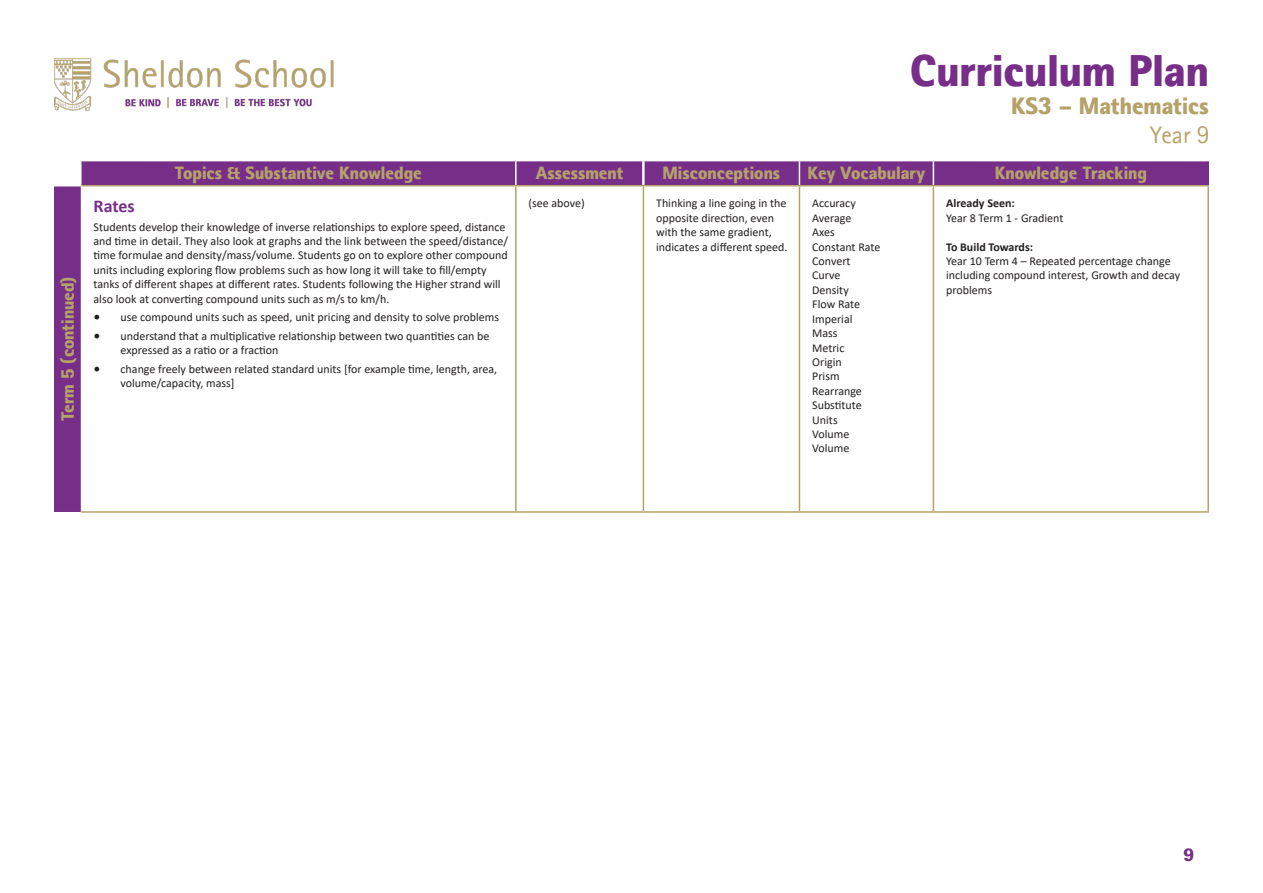
<style>
.page{position:relative;width:1263px;height:893px;background:#fff}
.page>*{position:absolute;margin:0;border:0;box-sizing:border-box;transform-origin:0 0}
.t1{font:900 45px "Rotis II Sans Pro";color:#772e89}
.t2{font:900 24px "Rotis II Sans Pro";color:#b5a269}
.t3{font:24px "Rotis II Sans Pro";color:#b5a269}
.t4{font:900 18px "Rotis II Sans Pro";color:#b5a269}
.t5{font:700 18px "Calibri";letter-spacing:-.005em;color:#772e89}
.t6{font:900 18px "Rotis II Sans Pro";color:#772e89}
.t7{font:12px/14.4px "Calibri";color:#231f20}
.t8{font:700 12px "Calibri";color:#231f20}
.s1{font-family:"Minion Pro";font-size:18px}
</style>
<div class="page">
<img style="left:54px;top:58px;width:280px;height:53px">
<svg style="left:54px;top:161px;width:1153px;height:351px"></svg>
<hr style="left:80px;top:161px;width:2px;height:24px;background:#fff">
<hr style="left:515px;top:161px;width:2px;height:24px;background:#fff">
<svg style="left:799px;top:161px;width:1px;height:24px"></svg>
<svg style="left:933px;top:161px;width:1px;height:24px"></svg>
<hr style="left:81px;top:511px;width:435px;height:2px;background:#b5a269">
<hr style="left:516px;top:511px;width:127px;height:2px;background:#b5a269">
<hr style="left:933px;top:511px;width:276px;height:2px;background:#b5a269">
<svg style="left:642px;top:161px;width:3px;height:24px"></svg>
<hr style="left:1207px;top:161px;width:2px;height:24px;background:#772e89">
<hr style="left:1207px;top:186px;width:2px;height:325px;background:#b5a269">
<hr style="left:515px;top:186px;width:2px;height:325px;background:#b5a269">
<hr style="left:799px;top:511px;width:134px;height:2px;background:#b5a269">
<hr style="left:643px;top:186px;width:1px;height:325px;background:#b5a269">
<hr style="left:799px;top:186px;width:1px;height:325px;background:#b5a269">
<hr style="left:643px;top:511px;width:156px;height:2px;background:#b5a269">
<hr style="left:933px;top:186px;width:1px;height:325px;background:#b5a269">
<svg style="left:54px;top:185px;width:28px;height:1px"></svg>
<hr style="left:82px;top:185px;width:434px;height:1px;background:#b5a269">
<hr style="left:516px;top:185px;width:127px;height:1px;background:#b5a269">
<hr style="left:643px;top:185px;width:156px;height:1px;background:#b5a269">
<hr style="left:799px;top:185px;width:134px;height:1px;background:#b5a269">
<hr style="left:933px;top:185px;width:276px;height:1px;background:#b5a269">
<p class="t4" style="left:57px;top:421px;width:146px;rotate:-90deg">Term 5 (continued)</p>
<h1 class="t1" style="left:910px;top:44px;width:300px">Curriculum Plan</h1>
<h2 class="t2" style="left:1011px;top:92px;width:199px">KS3 – Mathematics</h2>
<h2 class="t3" style="left:1150px;top:122px;width:61px">Year 9</h2>
<p class="t4" style="left:175px;top:163px;width:249px">Topics &amp; Substantive Knowledge</p>
<p class="t4" style="left:536px;top:163px;width:89px">Assessment</p>
<p class="t4" style="left:663px;top:163px;width:119px">Misconceptions</p>
<p class="t4" style="left:808px;top:163px;width:119px">Key Vocabulary</p>
<p class="t4" style="left:995px;top:163px;width:154px">Knowledge Tracking</p>
<p class="t5" style="left:94px;top:193px;width:43px">Rates</p>
<p class="t7" style="left:94px;top:219px;width:416px">Students develop their knowledge of inverse relationships to explore speed, distance and time in detail. They also look at graphs and the link between the speed/distance/ time formulae and density/mass/volume. Students go on to explore other compound units including exploring flow problems such as how long it will take to fill/empty tanks of different shapes at different rates. Students following the Higher strand will also look at converting compound units such as m/s to km/h.</p>
<p class="t7" style="left:94px;top:310px;width:407px"><span class="s1">•</span> use compound units such as speed, unit pricing and density to solve problems</p>
<p class="t7" style="left:121px;top:328px;width:370px;text-indent:-27px"><span class="s1">•</span> understand that a multiplicative relationship between two quantities can be expressed as a ratio or a fraction</p>
<p class="t7" style="left:121px;top:361px;width:378px;text-indent:-27px"><span class="s1">•</span> change freely between related standard units [for example time, length, area, volume/capacity, mass]</p>
<p class="t7" style="left:529px;top:196px;width:58px">(see above)</p>
<p class="t7" style="left:656px;top:196px;width:133px">Thinking a line going in the opposite direction, even with the same gradient, indicates a different speed.</p>
<p class="t7" style="left:812px;top:196px;width:45px">Accuracy</p>
<p class="t7" style="left:812px;top:210px;width:41px">Average</p>
<p class="t7" style="left:812px;top:225px;width:24px">Axes</p>
<p class="t7" style="left:812px;top:239px;width:70px">Constant Rate</p>
<p class="t7" style="left:812px;top:254px;width:40px">Convert</p>
<p class="t7" style="left:812px;top:268px;width:30px">Curve</p>
<p class="t7" style="left:812px;top:282px;width:38px">Density</p>
<p class="t7" style="left:812px;top:297px;width:49px">Flow Rate</p>
<p class="t7" style="left:812px;top:311px;width:42px">Imperial</p>
<p class="t7" style="left:812px;top:326px;width:27px">Mass</p>
<p class="t7" style="left:812px;top:340px;width:34px">Metric</p>
<p class="t7" style="left:812px;top:354px;width:31px">Origin</p>
<p class="t7" style="left:812px;top:369px;width:29px">Prism</p>
<p class="t7" style="left:812px;top:383px;width:51px">Rearrange</p>
<p class="t7" style="left:812px;top:398px;width:51px">Substitute</p>
<p class="t7" style="left:812px;top:412px;width:27px">Units</p>
<p class="t7" style="left:812px;top:426px;width:39px">Volume</p>
<p class="t7" style="left:812px;top:441px;width:39px">Volume</p>
<p class="t8" style="left:946px;top:195px;width:70px">Already Seen:</p>
<p class="t7" style="left:946px;top:210px;width:119px">Year 8 Term 1 - Gradient</p>
<p class="t8" style="left:946px;top:238px;width:89px">To Build Towards:</p>
<p class="t7" style="left:946px;top:254px;width:235px">Year 10 Term 4 – Repeated percentage change including compound interest, Growth and decay problems</p>
<h3 class="t6" style="left:1183px;top:844px;width:12px">9</h3>
</div>
